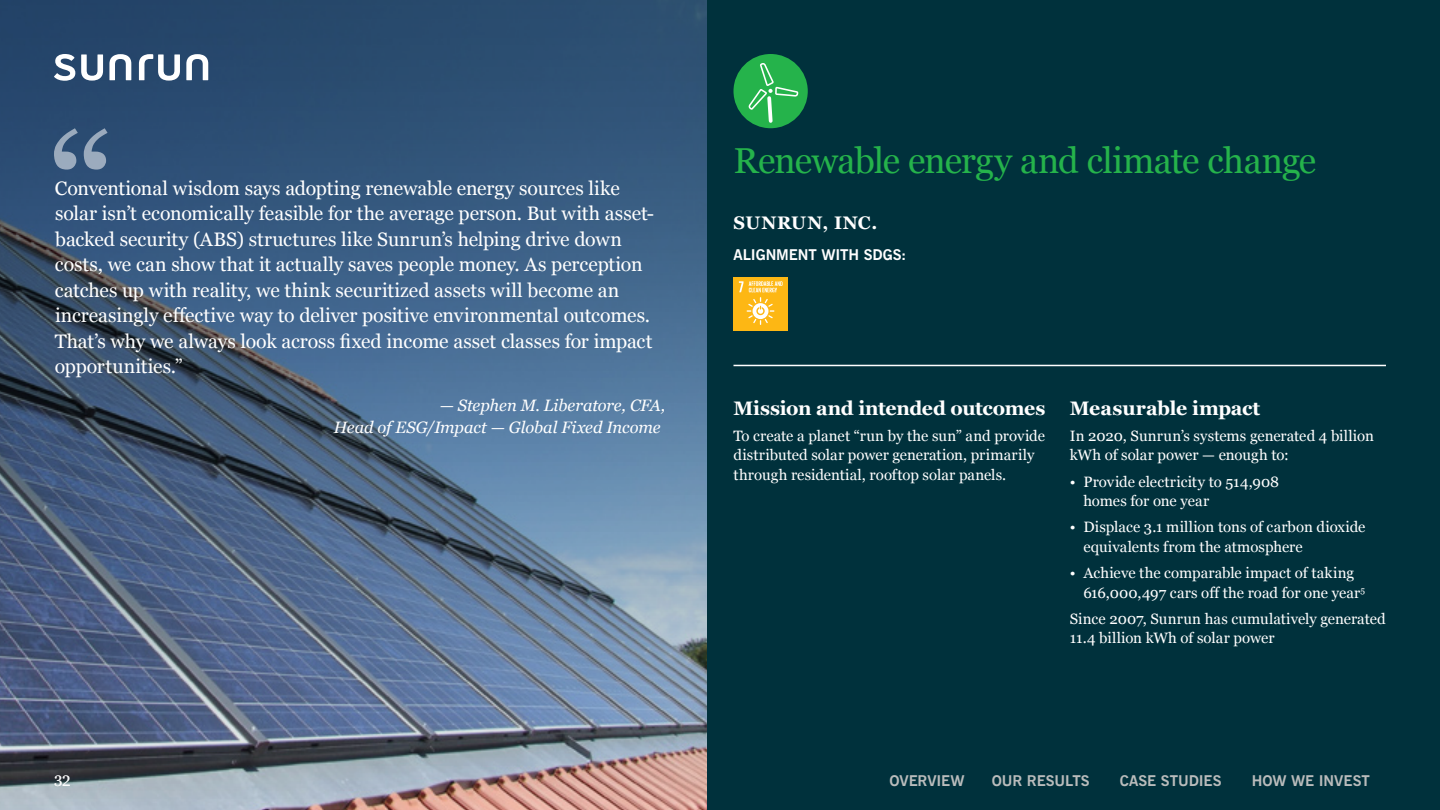
<style>
.page{position:relative;width:1440px;height:810px;background:#00313c}
.page>*{position:absolute;margin:0;border:0;box-sizing:border-box;transform-origin:0 0}
.t1{font:36px "Georgia";letter-spacing:-.02em;color:#25b34b}
.t2{font:19.5px/25.5px "Georgia";letter-spacing:-.005em;color:#fff}
.t3{font:700 19.5px "Georgia";letter-spacing:-.015em;color:#fff}
.t4{font:700 18px "Georgia Pro";letter-spacing:.04em;color:#fff}
.t5{font:italic 16.5px/22.5px "Georgia";letter-spacing:-.005em;color:#fff;text-align:right}
.t6{font:15px/19.5px "Georgia";color:#fff}
.t7{font:700 15px "News Gothic BT";letter-spacing:-.005em;color:#babcbc}
.t8{font:700 15px "News Gothic BT";letter-spacing:-.005em;color:#fff}
.t9{font:15px "Georgia Pro";color:#fff}
</style>
<div class="page">
<svg style="left:0;top:0;width:706px;height:810px;background:#4e6786"></svg>
<div style="left:733px;top:277px;width:54px;height:54px;background:#fdb714"></div>
<svg style="left:738px;top:277px;width:50px;height:48px"></svg>
<svg style="left:54px;top:54px;width:21px;height:27px"></svg>
<svg style="left:81px;top:54px;width:22px;height:27px"></svg>
<svg style="left:109px;top:54px;width:22px;height:26px"></svg>
<svg style="left:186px;top:54px;width:22px;height:26px"></svg>
<svg style="left:139px;top:54px;width:41px;height:27px"></svg>
<hr style="left:733px;top:365px;width:653px;height:1px;background:#fff">
<svg style="left:54px;top:128px;width:54px;height:42px;background:#5c7693"></svg>
<div style="left:733px;top:54px;width:75px;height:74px;background:#25b34b;border-radius:50%"></div>
<svg style="left:748px;top:63px;width:50px;height:62px"></svg>
<p class="t2" style="left:55px;top:175px;width:601px">Conventional wisdom says adopting renewable energy sources like solar isn’t economically feasible for the average person. But with asset&shy;backed security (ABS) structures like Sunrun’s helping drive down costs, we can show that it actually saves people money. As perception catches up with reality, we think securitized assets will become an increasingly effective way to deliver positive environmental outcomes.<br>That’s why we always look across fixed income asset classes for impact opportunities.”</p>
<p class="t5" style="left:334px;top:393px;width:333px">— Stephen M. Liberatore, CFA,<br>Head of ESG/Impact — Global Fixed Income</p>
<h1 class="t1" style="left:733px;top:134px;width:584px">Renewable energy and climate change</h1>
<p class="t4" style="left:733px;top:212px;width:145px">SUNRUN, INC.</p>
<p class="t8" style="left:733px;top:246px;width:174px">ALIGNMENT WITH SDGS:</p>
<p class="t3" style="left:733px;top:393px;width:313px">Mission and intended outcomes</p>
<p class="t6" style="left:733px;top:425px;width:313px">To create a planet “run by the sun” and provide distributed solar power generation, primarily through residential, rooftop solar panels.</p>
<p class="t3" style="left:1070px;top:393px;width:192px">Measurable impact</p>
<p class="t6" style="left:1070px;top:425px;width:306px">In 2020, Sunrun’s systems generated 4 billion kWh of solar power — enough to:</p>
<p class="t6" style="left:1083px;top:471px;width:197px;text-indent:-14px">• Provide electricity to 514,908 homes for one year</p>
<p class="t6" style="left:1083px;top:517px;width:284px;text-indent:-14px">• Displace 3.1 million tons of carbon dioxide equivalents from the atmosphere</p>
<p class="t6" style="left:1083px;top:563px;width:283px;text-indent:-14px">• Achieve the comparable impact of taking<br>616,000,497 cars off the road for one year<sup>5</sup></p>
<p class="t6" style="left:1070px;top:608px;width:317px">Since 2007, Sunrun has cumulatively generated<br>11.4 billion kWh of solar power</p>
<p class="t9" style="left:54px;top:773px;width:18px">32</p>
<p class="t7" style="left:889px;top:772px;width:77px">OVERVIEW</p>
<p class="t7" style="left:991px;top:772px;width:99px">OUR RESULTS</p>
<p class="t7" style="left:1120px;top:772px;width:103px">CASE STUDIES</p>
<p class="t7" style="left:1251px;top:772px;width:120px">HOW WE INVEST</p>
</div>
